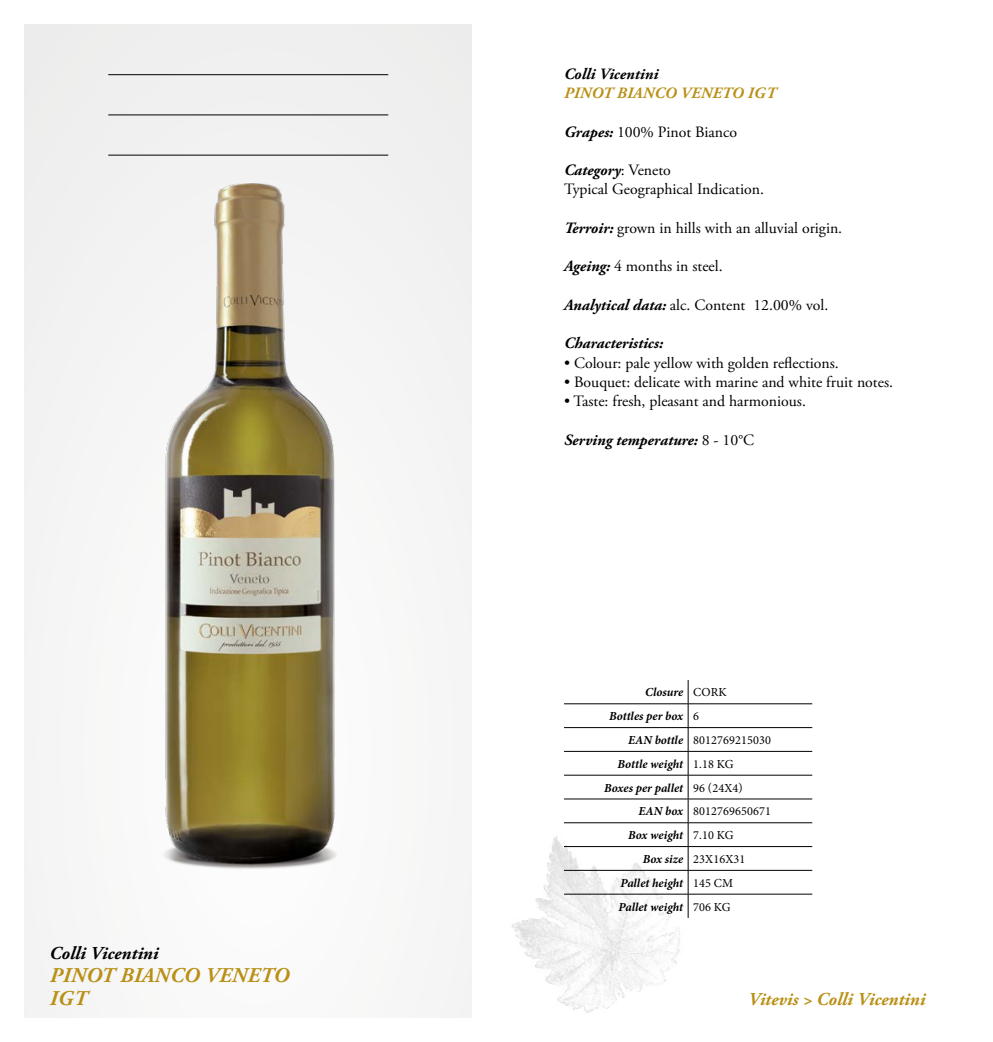
<style>
.page{position:relative;width:993px;height:1042px;background:#fff}
.page>*{position:absolute;margin:0;border:0;box-sizing:border-box;transform-origin:0 0}
.t1{font:italic 700 21px/22.8px "Adobe Garamond Pro";letter-spacing:.015em;color:#b99016}
.t2{font:italic 700 18.2px "Adobe Garamond Pro";color:#b99016}
.t3{font:italic 700 18.2px "Adobe Garamond Pro";color:#000}
.t4{font:15.75px/19.2px "Adobe Garamond Pro";color:#000}
.t5{font:italic 700 15.75px "Adobe Garamond Pro";color:#000}
.t6{font:italic 700 15.75px "Adobe Garamond Pro";letter-spacing:.015em;color:#b99016}
.t7{font:italic 700 12.25px/23.8px "Minion Pro";color:#000}
.t8{font:12.25px "Minion Pro";letter-spacing:.01em;color:#000}
.s1{font-weight:700;font-style:italic}
.s2{font-weight:400;font-style:normal}
</style>
<div class="page">
<img style="left:511px;top:830px;width:179px;height:183px">
<div style="left:25px;top:25px;width:446px;height:992px;background:#f5f5f5"></div>
<hr style="left:108px;top:74px;width:280px;height:1px;background:#000">
<hr style="left:108px;top:115px;width:280px;height:1px;background:#000">
<hr style="left:108px;top:155px;width:280px;height:1px;background:#000">
<hr style="left:564px;top:703px;width:124px;height:1px;background:#000">
<hr style="left:688px;top:703px;width:124px;height:1px;background:#000">
<hr style="left:564px;top:727px;width:124px;height:1px;background:#000">
<hr style="left:688px;top:727px;width:124px;height:1px;background:#000">
<hr style="left:564px;top:751px;width:124px;height:1px;background:#000">
<hr style="left:688px;top:751px;width:124px;height:1px;background:#000">
<hr style="left:564px;top:775px;width:124px;height:1px;background:#000">
<hr style="left:688px;top:775px;width:124px;height:1px;background:#000">
<hr style="left:564px;top:798px;width:124px;height:1px;background:#000">
<hr style="left:688px;top:798px;width:124px;height:1px;background:#000">
<hr style="left:564px;top:822px;width:124px;height:1px;background:#000">
<hr style="left:688px;top:822px;width:124px;height:1px;background:#000">
<hr style="left:564px;top:846px;width:124px;height:1px;background:#000">
<hr style="left:688px;top:846px;width:124px;height:1px;background:#000">
<hr style="left:564px;top:870px;width:124px;height:1px;background:#000">
<hr style="left:688px;top:870px;width:124px;height:1px;background:#000">
<hr style="left:564px;top:894px;width:124px;height:1px;background:#000">
<hr style="left:688px;top:894px;width:124px;height:1px;background:#000">
<svg style="left:687px;top:680px;width:1px;height:238px"></svg>
<img style="left:132px;top:154px;width:234px;height:715px">
<p class="t3" style="left:50px;top:943px;width:110px">Colli Vicentini</p>
<h1 class="t1" style="left:50px;top:964px;width:241px">PINOT BIANCO VENETO<br>IGT</h1>
<p class="t5" style="left:564px;top:65px;width:96px">Colli Vicentini</p>
<p class="t6" style="left:564px;top:84px;width:213px">PINOT BIANCO VENETO IGT</p>
<p class="t4" style="left:564px;top:123px;width:174px"><span class="s1">Grapes:</span> 100% Pinot Bianco</p>
<p class="t4" style="left:564px;top:161px;width:201px"><span class="s1">Category</span>: Veneto<br>Typical Geographical Indication.</p>
<p class="t4" style="left:564px;top:219px;width:280px"><span class="s1">Terroir:</span> grown in hills with an alluvial origin.</p>
<p class="t4" style="left:564px;top:257px;width:160px"><span class="s1">Ageing:</span> 4 months in steel.</p>
<p class="t4" style="left:564px;top:296px;width:266px"><span class="s1">Analytical data:</span> alc. Content 12.00% vol.</p>
<p class="t5" style="left:564px;top:334px;width:101px">Characteristics:</p>
<p class="t4" style="left:564px;top:354px;width:276px">• Colour: pale yellow with golden reflections.</p>
<p class="t4" style="left:564px;top:373px;width:330px">• Bouquet: delicate with marine and white fruit notes.</p>
<p class="t4" style="left:564px;top:392px;width:243px">• Taste: fresh, pleasant and harmonious.</p>
<p class="t5" style="left:564px;top:430px;width:191px">Serving temperature: <span class="s2">8 - 10°C</span></p>
<p class="t7" style="left:609px;top:680px;width:119px;text-indent:36px">Closure <span class="s2">CORK<br></span>Bottles per box <span class="s2">6</span></p>
<p class="t8" style="left:628px;top:732px;width:144px"><span class="s1">EAN bottle</span> 8012769215030</p>
<p class="t7" style="left:617px;top:752px;width:117px">Bottle weight <span class="s2">1.18 KG</span></p>
<p class="t7" style="left:603px;top:775px;width:140px">Boxes per pallet <span class="s2">96 (24X4)</span></p>
<p class="t8" style="left:638px;top:803px;width:134px"><span class="s1">EAN box</span> 8012769650671</p>
<p class="t7" style="left:628px;top:823px;width:107px">Box weight <span class="s2">7.10 KG</span></p>
<p class="t8" style="left:642px;top:851px;width:104px"><span class="s1">Box size</span> 23X16X31</p>
<p class="t7" style="left:620px;top:870px;width:114px">Pallet height <span class="s2">145 CM</span></p>
<p class="t7" style="left:618px;top:894px;width:114px">Pallet weight <span class="s2">706 KG</span></p>
<p class="t2" style="left:747px;top:988px;width:179px">Vitevis &gt; Colli Vicentini</p>
</div>
